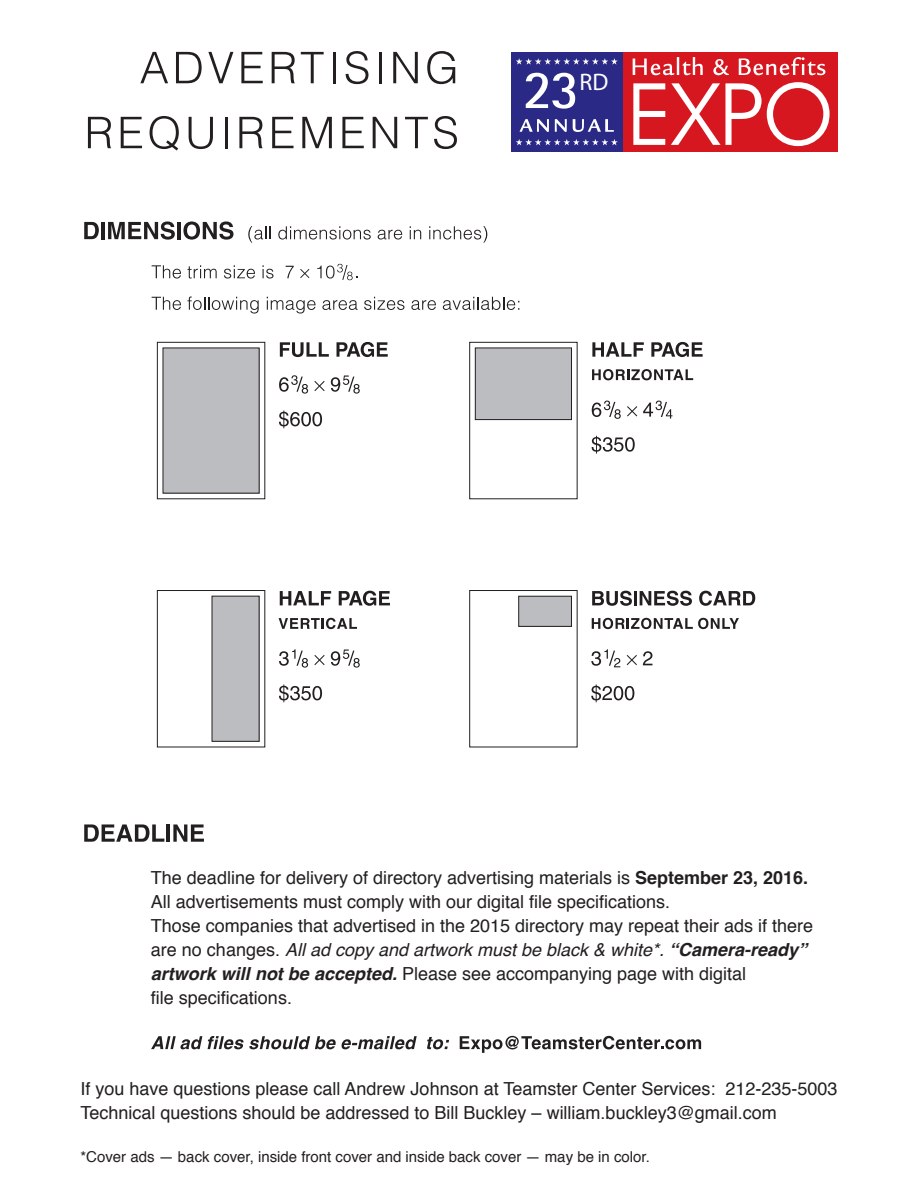
<style>
.page{position:relative;width:918px;height:1188px;background:#fff}
.page>*{position:absolute;margin:0;border:0;box-sizing:border-box;transform-origin:0 0}
.t1{font:700 54.75px "Rotis Sans Serif";color:#fff}
.t2{font:24px "Myriad Pro";color:#fff}
.t3{font:18px/24px "Helvetica";color:#231f20}
.t4{font:15px "Helvetica";color:#231f20}
.s1{font-weight:700}
.s2{font-style:italic}
.s3{font-weight:700;font-style:italic}
</style>
<div class="page">
<svg style="left:84px;top:824px;width:80px;height:18px"></svg>
<hr style="left:167px;top:824px;width:3px;height:18px;background:#231f20">
<svg style="left:173px;top:824px;width:31px;height:18px"></svg>
<svg style="left:152px;top:265px;width:29px;height:14px"></svg>
<svg style="left:187px;top:265px;width:30px;height:14px"></svg>
<svg style="left:224px;top:265px;width:31px;height:14px"></svg>
<svg style="left:262px;top:265px;width:12px;height:14px"></svg>
<svg style="left:286px;top:266px;width:8px;height:12px"></svg>
<svg style="left:300px;top:269px;width:9px;height:9px"></svg>
<svg style="left:317px;top:264px;width:41px;height:16px"></svg>
<svg style="left:151px;top:1036px;width:51px;height:13px"></svg>
<svg style="left:208px;top:1036px;width:209px;height:13px"></svg>
<svg style="left:427px;top:1037px;width:22px;height:12px"></svg>
<svg style="left:460px;top:1036px;width:241px;height:17px"></svg>
<svg style="left:280px;top:591px;width:51px;height:14px"></svg>
<svg style="left:339px;top:591px;width:51px;height:15px"></svg>
<svg style="left:279px;top:618px;width:78px;height:11px"></svg>
<svg style="left:279px;top:649px;width:29px;height:19px"></svg>
<svg style="left:331px;top:650px;width:29px;height:18px"></svg>
<svg style="left:314px;top:655px;width:11px;height:10px"></svg>
<svg style="left:279px;top:685px;width:43px;height:17px"></svg>
<div style="left:157px;top:590px;width:108px;height:157px;border:1px solid #231f20"></div>
<div style="left:212px;top:596px;width:47px;height:145px;background:#bcbdc0"></div>
<svg style="left:592px;top:342px;width:52px;height:15px"></svg>
<svg style="left:651px;top:342px;width:52px;height:15px"></svg>
<svg style="left:592px;top:369px;width:101px;height:11px"></svg>
<svg style="left:592px;top:401px;width:29px;height:18px"></svg>
<svg style="left:643px;top:401px;width:30px;height:18px"></svg>
<svg style="left:627px;top:406px;width:10px;height:10px"></svg>
<svg style="left:592px;top:436px;width:43px;height:18px"></svg>
<div style="left:469px;top:342px;width:109px;height:157px;border:1px solid #231f20"></div>
<div style="left:475px;top:348px;width:96px;height:72px;background:#bcbdc0"></div>
<div style="left:475px;top:348px;width:97px;height:72px;border:1px solid #231f20"></div>
<svg style="left:280px;top:342px;width:49px;height:15px"></svg>
<svg style="left:337px;top:342px;width:51px;height:15px"></svg>
<svg style="left:279px;top:375px;width:29px;height:19px"></svg>
<svg style="left:331px;top:376px;width:29px;height:18px"></svg>
<svg style="left:314px;top:381px;width:11px;height:10px"></svg>
<svg style="left:279px;top:411px;width:43px;height:17px"></svg>
<div style="left:157px;top:342px;width:108px;height:157px;border:1px solid #231f20"></div>
<div style="left:163px;top:348px;width:96px;height:145px;background:#bcbdc0"></div>
<svg style="left:140px;top:52px;width:28px;height:31px"></svg>
<svg style="left:176px;top:52px;width:26px;height:31px"></svg>
<svg style="left:208px;top:52px;width:25px;height:31px"></svg>
<svg style="left:241px;top:52px;width:22px;height:31px"></svg>
<svg style="left:272px;top:52px;width:23px;height:31px"></svg>
<svg style="left:301px;top:52px;width:23px;height:31px"></svg>
<hr style="left:333px;top:52px;width:3px;height:31px;background:#231f20">
<svg style="left:346px;top:51px;width:22px;height:33px"></svg>
<hr style="left:379px;top:52px;width:3px;height:31px;background:#231f20">
<svg style="left:393px;top:52px;width:25px;height:31px"></svg>
<svg style="left:427px;top:51px;width:28px;height:33px"></svg>
<svg style="left:88px;top:117px;width:23px;height:31px"></svg>
<svg style="left:121px;top:117px;width:21px;height:31px"></svg>
<svg style="left:150px;top:116px;width:29px;height:35px"></svg>
<svg style="left:189px;top:117px;width:24px;height:32px"></svg>
<hr style="left:225px;top:117px;width:3px;height:31px;background:#231f20">
<svg style="left:239px;top:117px;width:24px;height:31px"></svg>
<svg style="left:272px;top:117px;width:22px;height:31px"></svg>
<svg style="left:302px;top:117px;width:30px;height:31px"></svg>
<svg style="left:342px;top:117px;width:22px;height:31px"></svg>
<svg style="left:373px;top:117px;width:24px;height:31px"></svg>
<svg style="left:405px;top:117px;width:23px;height:31px"></svg>
<svg style="left:434px;top:116px;width:23px;height:33px"></svg>
<svg style="left:592px;top:591px;width:40px;height:15px"></svg>
<hr style="left:634px;top:591px;width:3px;height:14px;background:#231f20">
<svg style="left:640px;top:591px;width:52px;height:15px"></svg>
<svg style="left:699px;top:591px;width:56px;height:15px"></svg>
<svg style="left:592px;top:618px;width:147px;height:11px"></svg>
<svg style="left:643px;top:651px;width:9px;height:14px"></svg>
<svg style="left:591px;top:649px;width:29px;height:18px"></svg>
<svg style="left:627px;top:655px;width:10px;height:10px"></svg>
<svg style="left:591px;top:685px;width:43px;height:17px"></svg>
<div style="left:469px;top:590px;width:109px;height:157px;border:1px solid #231f20"></div>
<div style="left:519px;top:596px;width:52px;height:30px;background:#bcbdc0"></div>
<div style="left:519px;top:596px;width:53px;height:31px;border:1px solid #231f20"></div>
<svg style="left:84px;top:222px;width:15px;height:17px"></svg>
<hr style="left:101px;top:222px;width:4px;height:17px;background:#231f20">
<svg style="left:108px;top:221px;width:67px;height:19px"></svg>
<hr style="left:177px;top:222px;width:4px;height:17px;background:#231f20">
<svg style="left:183px;top:221px;width:51px;height:19px"></svg>
<svg style="left:248px;top:226px;width:23px;height:17px"></svg>
<svg style="left:278px;top:226px;width:93px;height:14px"></svg>
<svg style="left:378px;top:230px;width:24px;height:10px"></svg>
<svg style="left:410px;top:226px;width:11px;height:13px"></svg>
<svg style="left:429px;top:226px;width:58px;height:17px"></svg>
<svg style="left:152px;top:297px;width:29px;height:13px"></svg>
<svg style="left:187px;top:297px;width:72px;height:17px"></svg>
<svg style="left:267px;top:297px;width:49px;height:17px"></svg>
<svg style="left:322px;top:300px;width:36px;height:10px"></svg>
<svg style="left:364px;top:297px;width:40px;height:13px"></svg>
<svg style="left:411px;top:300px;width:25px;height:10px"></svg>
<svg style="left:443px;top:297px;width:76px;height:13px"></svg>
<div style="left:622px;top:52px;width:216px;height:99px;background:#d7171f"></div>
<svg style="left:633px;top:82px;width:197px;height:64px"></svg>
<svg style="left:633px;top:57px;width:192px;height:18px"></svg>
<div style="left:511px;top:52px;width:111px;height:99px;background:#2a2a86"></div>
<svg style="left:519px;top:119px;width:30px;height:13px"></svg>
<svg style="left:555px;top:119px;width:12px;height:13px"></svg>
<svg style="left:573px;top:119px;width:41px;height:13px"></svg>
<svg style="left:516px;top:58px;width:102px;height:7px"></svg>
<svg style="left:516px;top:139px;width:102px;height:6px"></svg>
<p class="t1" style="left:523px;top:55px;width:58px">23</p>
<p class="t2" style="left:580px;top:67px;width:30px">RD</p>
<p class="t3" style="left:151px;top:866px;width:664px">The deadline for delivery of directory advertising materials is <span class="s1">September 23, 2016.<br></span>All advertisements must comply with our digital file specifications.<br>Those companies that advertised in the 2015 directory may repeat their ads if there are no changes. <span class="s2">All ad copy and artwork must be black &amp; white*.</span> <span class="s3">“Camera-ready” artwork will not be accepted.</span> Please see accompanying page with digital<br>file specifications.</p>
<p class="t3" style="left:80px;top:1078px;width:759px">If you have questions please call Andrew Johnson at Teamster Center Services: 212-235-5003<br>Technical questions should be addressed to Bill Buckley – william.buckley3@gmail.com</p>
<p class="t4" style="left:80px;top:1145px;width:571px">*Cover ads — back cover, inside front cover and inside back cover — may be in color.</p>
</div>
